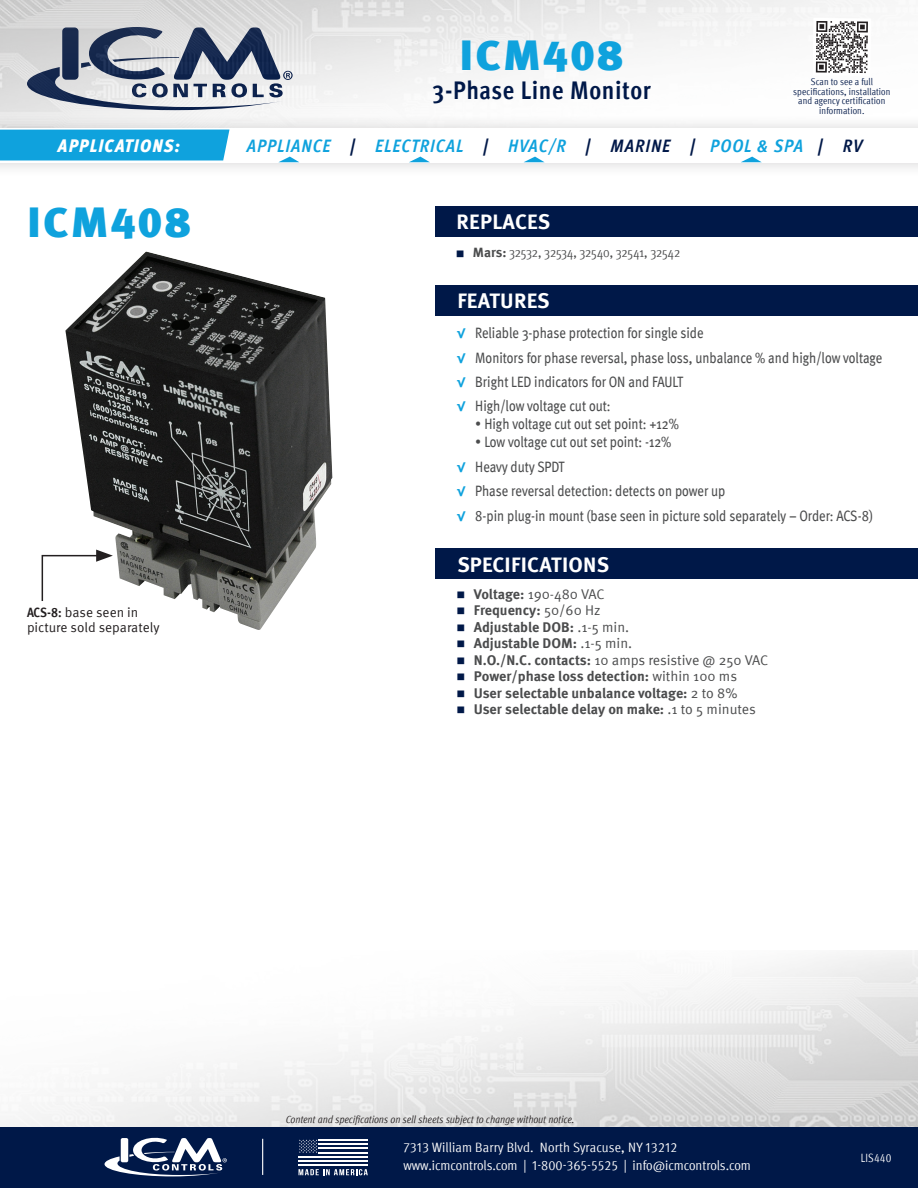
<style>
.page{position:relative;width:918px;height:1188px;background:#fff}
.page>*{position:absolute;margin:0;border:0;box-sizing:border-box;transform-origin:0 0}
.PART_NUMBER{font:900 42px "Meta Pro";letter-spacing:.04em;color:#0fa2dd;scale:1.06 1}
.PART_Description{font:700 condensed 25.5px "Meta Pro";letter-spacing:.025em;color:#001848}
.Heading_-section{font:700 21px "Meta Pro";letter-spacing:.01em;color:#fff}
.t1{font:italic 700 condensed 18px "Meta Pro";letter-spacing:.06em;color:#0fa2dd}
.t2{font:italic 900 condensed 18px "Meta Pro";letter-spacing:.07em;color:#fff}
.t3{font:condensed 15px "Meta Pro";color:#4b4c4d}
.t4{font:700 14.1px "Meta Pro";color:#4b4c4d}
.t5{font:14.1px "Meta Pro";letter-spacing:-.005em;color:#4b4c4d}
.t6{font:condensed 13.5px "Meta Pro";color:#fff;scale:1.06 1}
.t7{font:13.5px/15px "Meta Pro";color:#231f20}
.t8{font:condensed 13.5px "Meta Pro";letter-spacing:-.01em;color:#4b4c4d}
.Sm_Body_Copy{font:condensed 12px "Meta Pro";letter-spacing:.01em;color:#fff;scale:.95 1}
.t9{font:italic condensed 10.5px "Meta Pro";color:#231f20}
.t10{font:condensed 9.75px/9.8px "Meta Pro";letter-spacing:.01em;color:#001848;text-align:center}
.s1{color:#001848}
.s2{font-weight:700;font-stretch:condensed}
.s3{font-weight:700;font-stretch:normal;font-size:9px;color:#001848}
.s4{font-weight:700;font-stretch:normal}
.s5{font-weight:700;font-stretch:normal;font-size:13.5px;color:#0fa2dd}
.s6{font-weight:700;font-size:9px;color:#001848}
.s7{font-weight:700}
.s8{font-size:9px;color:#001848}
.s9{font-weight:400}
</style>
<div class="page">
<img style="left:4px;top:950px;width:914px;height:177px">
<div style="left:0;top:1127px;width:918px;height:61px;background:#001848"></div>
<svg style="left:105px;top:1137px;width:122px;height:39px"></svg>
<hr style="left:262px;top:1139px;width:1px;height:36px;background:#fff">
<hr style="left:299px;top:1156px;width:69px;height:2px;background:#fff">
<hr style="left:299px;top:1160px;width:69px;height:2px;background:#fff">
<hr style="left:299px;top:1164px;width:69px;height:2px;background:#fff">
<svg style="left:299px;top:1139px;width:18px;height:14px"></svg>
<hr style="left:319px;top:1139px;width:49px;height:2px;background:#fff">
<hr style="left:319px;top:1152px;width:49px;height:1px;background:#fff">
<hr style="left:319px;top:1143px;width:49px;height:2px;background:#fff">
<hr style="left:319px;top:1147px;width:49px;height:2px;background:#fff">
<svg style="left:299px;top:1169px;width:69px;height:6px"></svg>
<img style="left:0;top:0;width:878px;height:113px">
<svg style="left:813px;top:18px;width:58px;height:58px"></svg>
<img style="left:65px;top:251px;width:267px;height:379px">
<svg style="left:41px;top:550px;width:72px;height:53px"></svg>
<div style="left:436px;top:285px;width:482px;height:31px;background:#001848"></div>
<div style="left:436px;top:206px;width:482px;height:31px;background:#001848"></div>
<div style="left:436px;top:548px;width:482px;height:31px;background:#001848"></div>
<div style="left:0;top:113px;width:918px;height:66px;background:#231f20;opacity:.2"></div>
<div style="left:0;top:128px;width:918px;height:34px;background:#fff"></div>
<div style="left:0;top:130px;width:230px;height:30px;background:#0fa2dd"></div>
<svg style="left:524px;top:157px;width:20px;height:5px"></svg>
<svg style="left:279px;top:157px;width:20px;height:5px"></svg>
<svg style="left:409px;top:157px;width:21px;height:5px"></svg>
<svg style="left:741px;top:157px;width:20px;height:5px"></svg>
<p class="PART_NUMBER" style="left:460px;top:22px;width:156px">ICM408</p>
<p class="PART_Description" style="left:433px;top:70px;width:220px">3-Phase Line Monitor</p>
<p class="t10" style="left:793px;top:76px;width:99px">Scan to see a full specifications, installation and agency certification information.</p>
<p class="t2" style="left:58px;top:131px;width:123px">APPLICATIONS:</p>
<p class="t1" style="left:247px;top:132px;width:617px">APPLIANCE <span class="s1">|</span> ELECTRICAL <span class="s1">|</span> HVAC/R <span class="s1">| MARINE |</span> POOL &amp; SPA <span class="s1">| RV</span></p>
<p class="PART_NUMBER" style="left:27px;top:189px;width:156px">ICM408</p>
<p class="t7" style="left:27px;top:604px;width:134px"><span class="s2">ACS-8:</span> base seen in picture sold separately</p>
<p class="Heading_-section" style="left:457px;top:206px;width:95px">REPLACES</p>
<p class="t8" style="left:456px;top:243px;width:225px"><span class="s3">■</span> <span class="s4">Mars:</span> 32532, 32534, 32540, 32541, 32542</p>
<p class="Heading_-section" style="left:457px;top:284px;width:94px">FEATURES</p>
<p class="t3" style="left:457px;top:322px;width:248px"><span class="s5">√</span> Reliable 3-phase protection for single side</p>
<p class="t3" style="left:457px;top:346px;width:427px"><span class="s5">√</span> Monitors for phase reversal, phase loss, unbalance % and high/low voltage</p>
<p class="t3" style="left:457px;top:371px;width:227px"><span class="s5">√</span> Bright LED indicators for ON and FAULT</p>
<p class="t3" style="left:457px;top:395px;width:155px"><span class="s5">√</span> High/low voltage cut out:</p>
<p class="t3" style="left:475px;top:413px;width:205px">• High voltage cut out set point: +12%</p>
<p class="t3" style="left:475px;top:431px;width:198px">• Low voltage cut out set point: -12%</p>
<p class="t3" style="left:457px;top:456px;width:109px"><span class="s5">√</span> Heavy duty SPDT</p>
<p class="t3" style="left:457px;top:480px;width:270px"><span class="s5">√</span> Phase reversal detection: detects on power up</p>
<p class="t3" style="left:457px;top:504px;width:417px"><span class="s5">√</span> 8-pin plug-in mount (base seen in picture sold separately – Order: ACS-8)</p>
<p class="Heading_-section" style="left:457px;top:548px;width:153px">SPECIFICATIONS</p>
<p class="t5" style="left:457px;top:583px;width:149px"><span class="s6">■</span> <span class="s7">Voltage:</span> 190-480 VAC</p>
<p class="t4" style="left:457px;top:599px;width:145px"><span class="s8">■</span> Frequency: <span class="s9">50/60 Hz</span></p>
<p class="t4" style="left:457px;top:616px;width:173px"><span class="s8">■</span> Adjustable DOB: <span class="s9">.1-5 min.</span></p>
<p class="t4" style="left:457px;top:632px;width:176px"><span class="s8">■</span> Adjustable DOM: <span class="s9">.1-5 min.</span></p>
<p class="t5" style="left:457px;top:649px;width:312px"><span class="s6">■</span> <span class="s7">N.O./N.C. contacts:</span> 10 amps resistive @ 250 VAC</p>
<p class="t4" style="left:457px;top:665px;width:281px"><span class="s8">■</span> Power/phase loss detection: <span class="s9">within 100 ms</span></p>
<p class="t4" style="left:457px;top:682px;width:282px"><span class="s8">■</span> User selectable unbalance voltage: <span class="s9">2 to 8%</span></p>
<p class="t4" style="left:457px;top:698px;width:300px"><span class="s8">■</span> User selectable delay on make: <span class="s9">.1 to 5 minutes</span></p>
<p class="t9" style="left:286px;top:1112px;width:290px">Content and specifications on sell sheets subject to change without notice.</p>
<p class="t6" style="left:403px;top:1138px;width:260px">7313 William Barry Blvd. North Syracuse, NY 13212</p>
<p class="t6" style="left:403px;top:1156px;width:329px">www.icmcontrols.com | 1-800-365-5525 | info@icmcontrols.com</p>
<p class="Sm_Body_Copy" style="left:861px;top:1149px;width:34px">LIS440</p>
</div>
